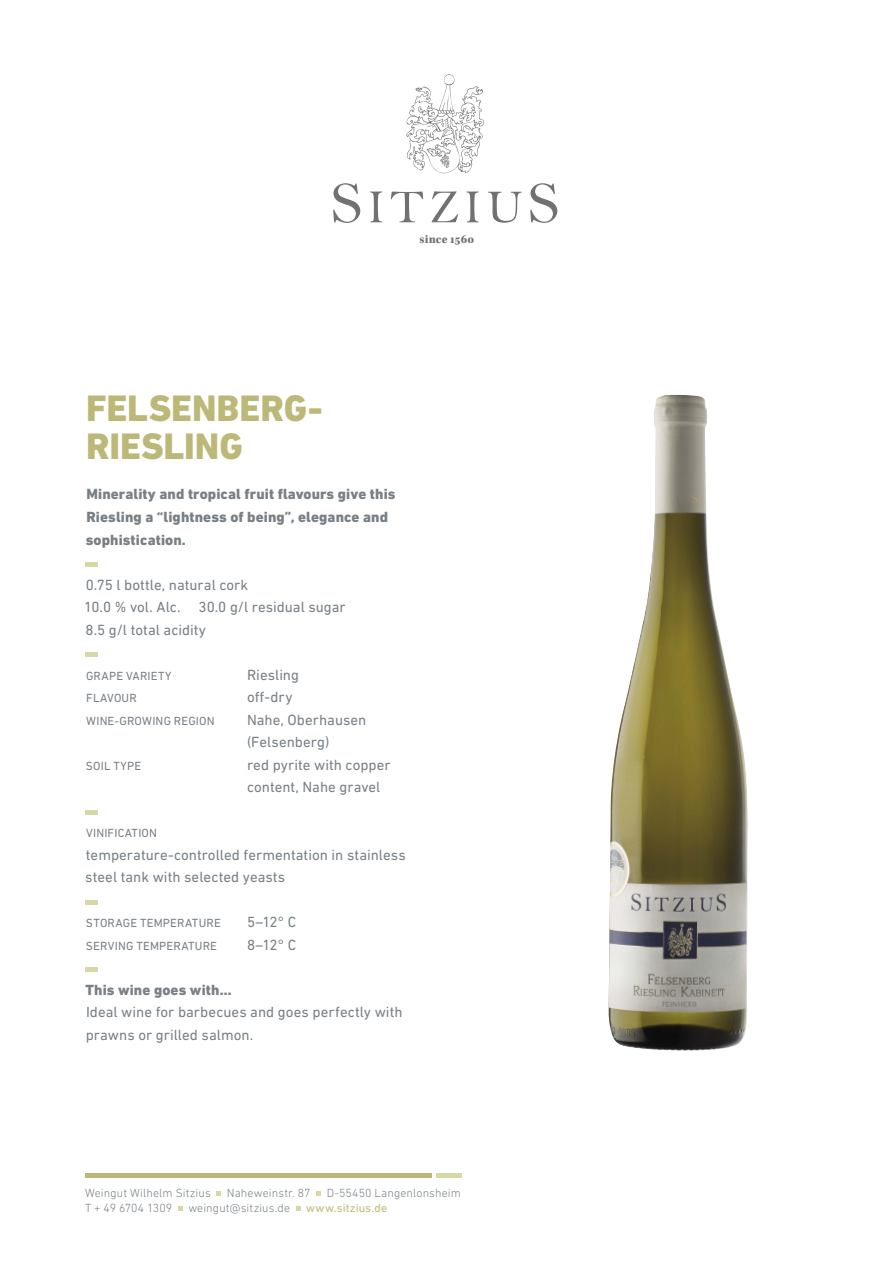
<style>
.page{position:relative;width:893px;height:1263px;background:#fff}
.page>*{position:absolute;margin:0;border:0;box-sizing:border-box;transform-origin:0 0}
.t1{font:800 37.5px/37.5px "DIN Next LT Pro";color:#bcb978}
.t2{font:15px/22.5px "DIN Next LT Pro";color:#788086}
.t3{font:800 15px/22.5px "DIN Next LT Pro";letter-spacing:.005em;color:#788086}
.t4{font:12.6px "Kepler Std Black Scn";letter-spacing:.01em;color:#717172}
.t5{font:12px "DIN Next LT Pro";letter-spacing:.015em;color:#788086}
.t6{font:300 12px "DIN Next LT Pro";letter-spacing:.01em;color:#788086}
.t7{font:12px "DIN Next LT Pro";letter-spacing:.01em;color:#bcb978}
</style>
<div class="page">
<svg style="left:333px;top:183px;width:224px;height:40px"></svg>
<svg style="left:406px;top:74px;width:78px;height:99px"></svg>
<hr style="left:85px;top:563px;width:13px;height:4px;background:#d8d8a6">
<hr style="left:85px;top:653px;width:13px;height:4px;background:#d8d8a6">
<hr style="left:85px;top:810px;width:13px;height:4px;background:#d8d8a6">
<hr style="left:85px;top:900px;width:13px;height:4px;background:#d8d8a6">
<hr style="left:85px;top:968px;width:13px;height:4px;background:#d8d8a6">
<svg style="left:217px;top:1191px;width:4px;height:4px"></svg>
<svg style="left:316px;top:1191px;width:5px;height:4px"></svg>
<svg style="left:178px;top:1206px;width:4px;height:4px"></svg>
<svg style="left:296px;top:1206px;width:4px;height:4px"></svg>
<img style="left:608px;top:395px;width:140px;height:656px">
<hr style="left:85px;top:1174px;width:347px;height:4px;background:#bcb978">
<hr style="left:436px;top:1174px;width:25px;height:4px;background:#d8d8a6">
<p class="t4" style="left:419px;top:232px;width:56px">since 1560</p>
<h1 class="t1" style="left:86px;top:390px;width:238px">FELSENBERG-<br>RIESLING</h1>
<p class="t3" style="left:86px;top:483px;width:311px">Minerality and tropical fruit flavours give this<br>Riesling a “lightness of being”, elegance and sophistication.</p>
<p class="t2" style="left:84px;top:573px;width:263px">0.75 l bottle, natural cork<br>10.0 % vol. Alc. 30.0 g/l residual sugar<br>8.5 g/l total acidity</p>
<p class="t5" style="left:86px;top:668px;width:87px">GRAPE VARIETY</p>
<p class="t2" style="left:247px;top:663px;width:54px">Riesling</p>
<p class="t5" style="left:86px;top:691px;width:52px">FLAVOUR</p>
<p class="t2" style="left:247px;top:685px;width:47px">off-dry</p>
<p class="t5" style="left:86px;top:713px;width:130px">WINE-GROWING REGION</p>
<p class="t2" style="left:247px;top:708px;width:121px">Nahe, Oberhausen (Felsenberg)</p>
<p class="t5" style="left:86px;top:758px;width:57px">SOIL TYPE</p>
<p class="t2" style="left:247px;top:753px;width:145px">red pyrite with copper content, Nahe gravel</p>
<p class="t5" style="left:86px;top:826px;width:73px">VINIFICATION</p>
<p class="t2" style="left:85px;top:843px;width:322px">temperature-controlled fermentation in stainless steel tank with selected yeasts</p>
<p class="t5" style="left:86px;top:916px;width:136px">STORAGE TEMPERATURE</p>
<p class="t2" style="left:247px;top:910px;width:51px">5–12° C</p>
<p class="t5" style="left:86px;top:938px;width:133px">SERVING TEMPERATURE</p>
<p class="t2" style="left:247px;top:933px;width:51px">8–12° C</p>
<p class="t3" style="left:86px;top:978px;width:148px">This wine goes with…</p>
<p class="t2" style="left:86px;top:1000px;width:318px">Ideal wine for barbecues and goes perfectly with prawns or grilled salmon.</p>
<p class="t6" style="left:85px;top:1186px;width:127px">Weingut Wilhelm Sitzius</p>
<p class="t6" style="left:227px;top:1186px;width:85px">Naheweinstr. 87</p>
<p class="t6" style="left:327px;top:1186px;width:136px">D-55450 Langenlonsheim</p>
<p class="t6" style="left:85px;top:1201px;width:89px">T + 49 6704 1309</p>
<p class="t6" style="left:188px;top:1201px;width:103px">weingut@sitzius.de</p>
<p class="t7" style="left:306px;top:1201px;width:82px">www.sitzius.de</p>
</div>
